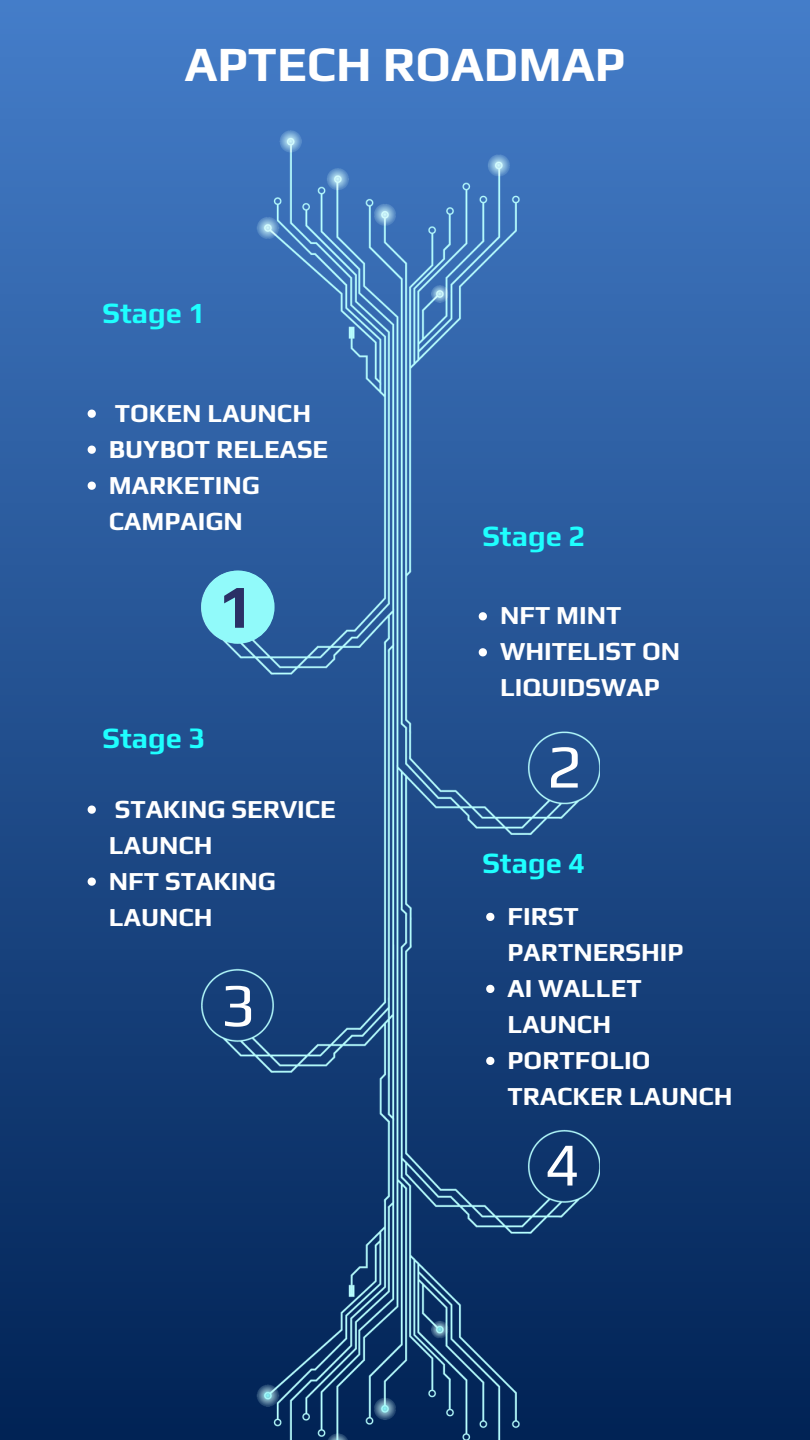
<style>
.page{position:relative;width:810px;height:1440px;background:#fff}
.page>*{position:absolute;margin:0;border:0;box-sizing:border-box;transform-origin:0 0}
.t1{font:61.2px "Play";color:#fff}
.t2{font:700 61.2px "Play";color:#2a3066}
.t3{font:700 48.9px "Play";color:#fff}
.t4{font:700 29px "Play";color:#1effff}
.t5{font:700 25.8px/36px "Play";color:#fff}
</style>
<div class="page">
<div style="left:0;top:0;width:810px;height:1440px;background:linear-gradient(to bottom,#447dc9,#002355)"></div>
<img style="left:202px;top:130px;width:398px;height:1310px">
<div style="left:202px;top:571px;width:73px;height:73px;background:#91fafa;border-radius:50%"></div>
<svg style="left:88px;top:410px;width:8px;height:8px"></svg>
<svg style="left:88px;top:446px;width:8px;height:8px"></svg>
<svg style="left:88px;top:482px;width:8px;height:8px"></svg>
<svg style="left:479px;top:612px;width:8px;height:8px"></svg>
<svg style="left:479px;top:648px;width:8px;height:8px"></svg>
<svg style="left:88px;top:806px;width:8px;height:8px"></svg>
<svg style="left:88px;top:878px;width:8px;height:8px"></svg>
<svg style="left:486px;top:913px;width:8px;height:8px"></svg>
<svg style="left:486px;top:985px;width:8px;height:8px"></svg>
<svg style="left:486px;top:1057px;width:8px;height:8px"></svg>
<h2 class="t3" style="left:185px;top:35px;width:442px">APTECH ROADMAP</h2>
<p class="t4" style="left:103px;top:296px;width:105px">Stage 1</p>
<p class="t5" style="left:109px;top:394px;width:221px">TOKEN LAUNCH<br>BUYBOT RELEASE<br>MARKETING<br>CAMPAIGN</p>
<h1 class="t2" style="left:219px;top:570px;width:37px">1</h1>
<p class="t4" style="left:103px;top:721px;width:105px">Stage 3</p>
<p class="t5" style="left:109px;top:790px;width:229px">STAKING SERVICE<br>LAUNCH<br>NFT STAKING<br>LAUNCH</p>
<h1 class="t1" style="left:220px;top:969px;width:37px">3</h1>
<p class="t4" style="left:482px;top:519px;width:105px">Stage 2</p>
<p class="t5" style="left:500px;top:597px;width:182px">NFT MINT<br>WHITELIST ON<br>LIQUIDSWAP</p>
<h1 class="t1" style="left:547px;top:730px;width:37px">2</h1>
<p class="t4" style="left:482px;top:846px;width:105px">Stage 4</p>
<p class="t5" style="left:507px;top:898px;width:227px">FIRST<br>PARTNERSHIP<br>AI WALLET<br>LAUNCH<br>PORTFOLIO<br>TRACKER LAUNCH</p>
<h1 class="t1" style="left:544px;top:1128px;width:37px">4</h1>
</div>
